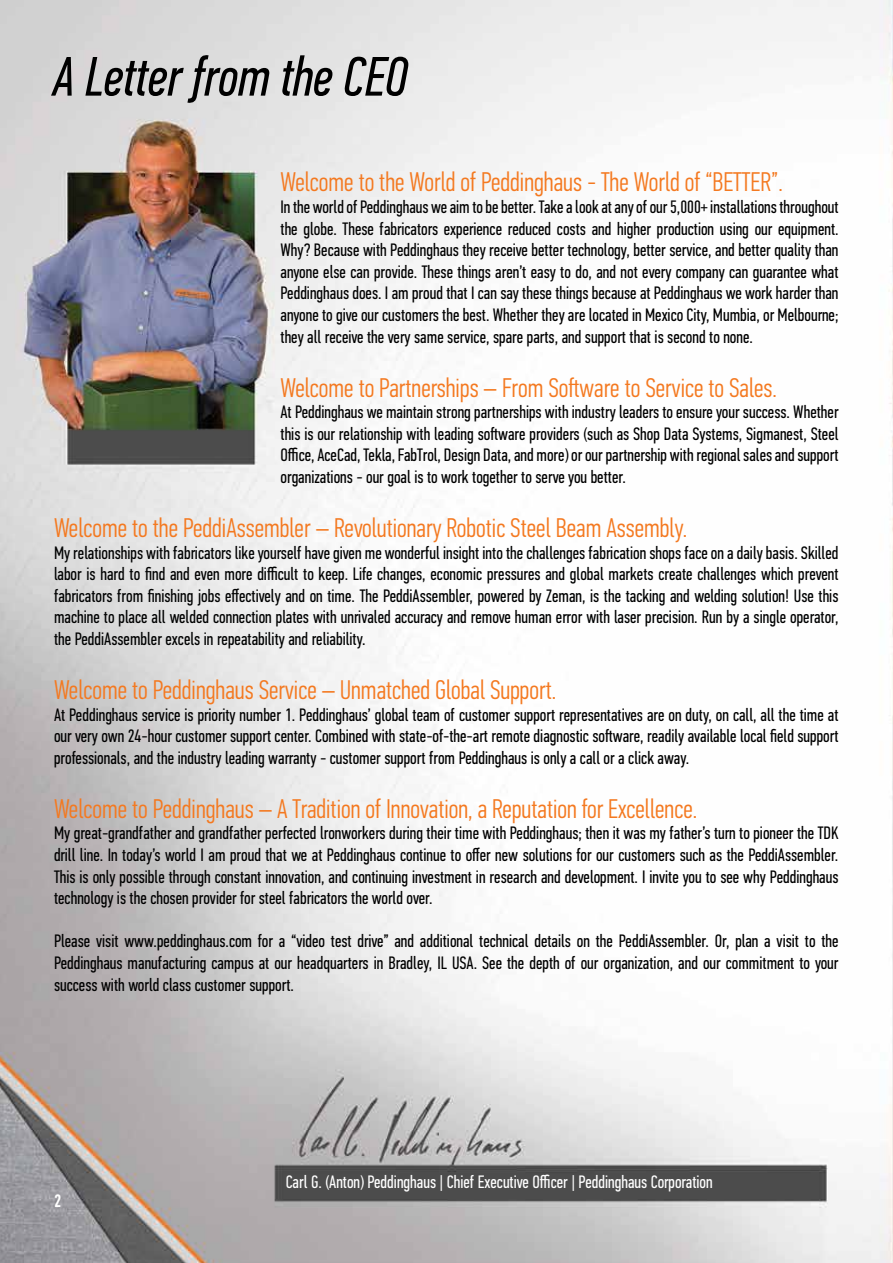
<style>
.page{position:relative;width:893px;height:1263px;background:#fff}
.page>*{position:absolute;margin:0;border:0;box-sizing:border-box;transform-origin:0 0}
.t1{font:italic 55.5px "PF Din Text Comp Pro";letter-spacing:-.005em;color:#000}
.t2{font:300 27px "PF Din Text Comp Pro";color:#f47920}
.t3{font:18px/21.6px "PF Din Text Comp Pro";color:#000;text-align:justify}
.t4{font:18px/21.6px "PF Din Text Comp Pro";color:#000101;text-align:justify}
.t5{font:18px "PF Din Text Comp Pro";color:#fff}
.t6{font:500 18px "PF Din Text Comp Pro";color:#fff}
</style>
<div class="page">
<img style="left:0;top:0;width:893px;height:1263px">
<h1 class="t1" style="left:52px;top:45px;width:356px">A Letter from the CEO</h1>
<h2 class="t2" style="left:280px;top:167px;width:504px">Welcome to the World of Peddinghaus - The World of “BETTER”.</h2>
<p class="t3" style="left:280px;top:196px;width:560px">In the world of Peddinghaus we aim to be better. Take a look at any of our 5,000+ installations throughout the globe. These fabricators experience reduced costs and higher production using our equipment.<br>Why? Because with Peddinghaus they receive better technology, better service, and better quality than anyone else can provide. These things aren’t easy to do, and not every company can guarantee what Peddinghaus does. I am proud that I can say these things because at Peddinghaus we work harder than anyone to give our customers the best. Whether they are located in Mexico City, Mumbia, or Melbourne; they all receive the very same service, spare parts, and support that is second to none.</p>
<h2 class="t2" style="left:280px;top:372px;width:498px">Welcome to Partnerships – From Software to Service to Sales.</h2>
<p class="t3" style="left:280px;top:401px;width:560px">At Peddinghaus we maintain strong partnerships with industry leaders to ensure your success. Whether this is our relationship with leading software providers (such as Shop Data Systems, Sigmanest, Steel Office, AceCad, Tekla, FabTrol, Design Data, and more) or our partnership with regional sales and support organizations - our goal is to work together to serve you better.</p>
<h2 class="t2" style="left:54px;top:512px;width:635px">Welcome to the PeddiAssembler – Revolutionary Robotic Steel Beam Assembly.</h2>
<p class="t4" style="left:54px;top:542px;width:786px">My relationships with fabricators like yourself have given me wonderful insight into the challenges fabrication shops face on a daily basis. Skilled labor is hard to find and even more difficult to keep. Life changes, economic pressures and global markets create challenges which prevent fabricators from finishing jobs effectively and on time. The PeddiAssembler, powered by Zeman, is the tacking and welding solution! Use this machine to place all welded connection plates with unrivaled accuracy and remove human error with laser precision. Run by a single operator, the PeddiAssembler excels in repeatability and reliability.</p>
<h2 class="t2" style="left:54px;top:674px;width:504px">Welcome to Peddinghaus Service – Unmatched Global Support.</h2>
<p class="t3" style="left:54px;top:704px;width:786px">At Peddinghaus service is priority number 1. Peddinghaus’ global team of customer support representatives are on duty, on call, all the time at our very own 24-hour customer support center. Combined with state-of-the-art remote diagnostic software, readily available local field support professionals, and the industry leading warranty - customer support from Peddinghaus is only a call or a click away.</p>
<h2 class="t2" style="left:54px;top:793px;width:645px">Welcome to Peddinghaus – A Tradition of Innovation, a Reputation for Excellence.</h2>
<p class="t3" style="left:54px;top:823px;width:786px">My great-grandfather and grandfather perfected lronworkers during their time with Peddinghaus; then it was my father’s turn to pioneer the TDK drill line. In today’s world I am proud that we at Peddinghaus continue to offer new solutions for our customers such as the PeddiAssembler.<br>This is only possible through constant innovation, and continuing investment in research and development. I invite you to see why Peddinghaus technology is the chosen provider for steel fabricators the world over.</p>
<p class="t3" style="left:54px;top:931px;width:786px">Please visit www.peddinghaus.com for a “video test drive” and additional technical details on the PeddiAssembler. Or, plan a visit to the Peddinghaus manufacturing campus at our headquarters in Bradley, IL USA. See the depth of our organization, and our commitment to your success with world class customer support.</p>
<p class="t6" style="left:54px;top:1190px;width:9px">2</p>
<p class="t5" style="left:286px;top:1171px;width:428px">Carl G. (Anton) Peddinghaus | Chief Executive Officer | Peddinghaus Corporation</p>
</div>
